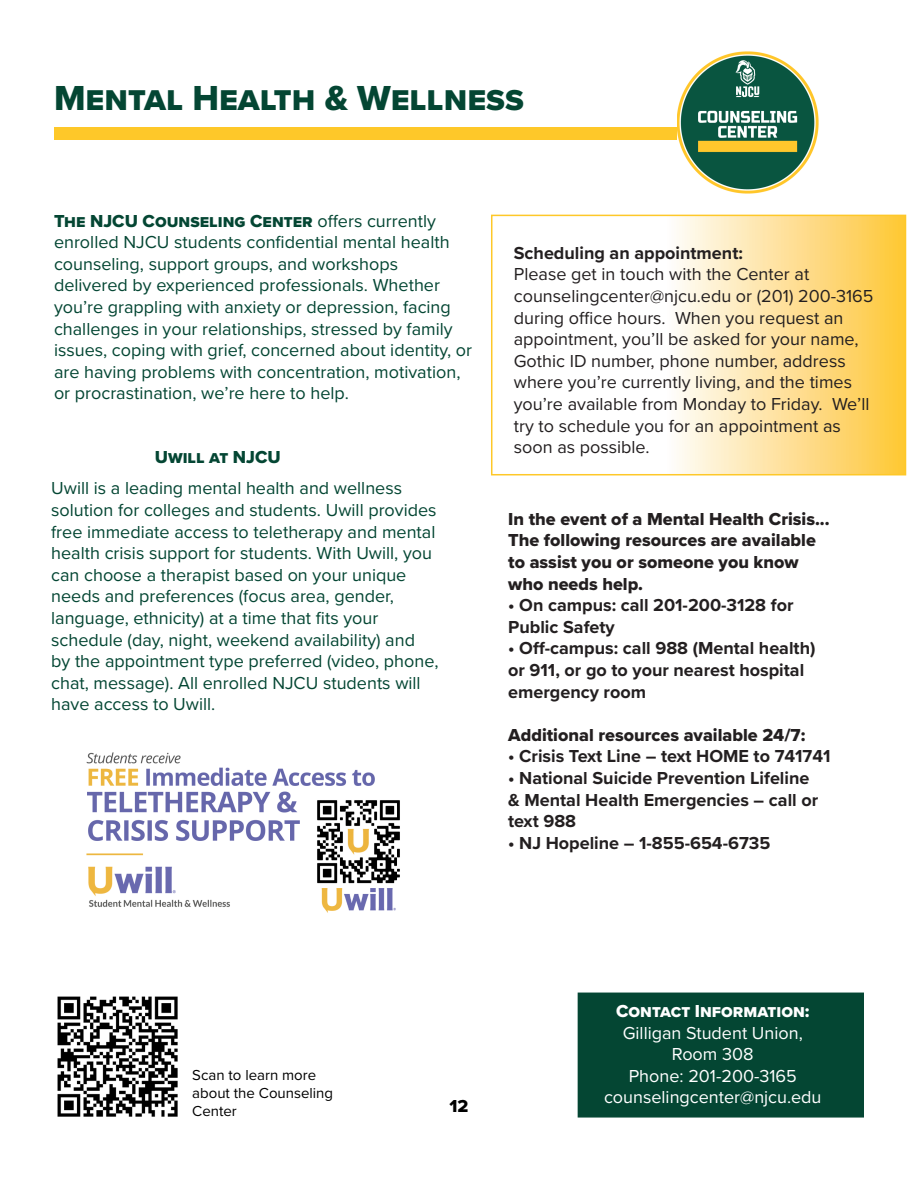
<style>
.page{position:relative;width:918px;height:1188px;background:#fff}
.page>*{position:absolute;margin:0;border:0;box-sizing:border-box;transform-origin:0 0}
.t1{font:36px "Proxima Nova Extrabld";color:#044633}
.t2{font:18px/21.6px "Proxima Nova";color:#044633}
.t3{font:18px/21.6px "Proxima Nova";color:#231f20}
.t4{font:700 18px/21.6px "Proxima Nova";color:#231f20}
.t5{font:18px/21.6px "Proxima Nova Extrabld";color:#231f20}
.t6{font:18px/21.6px "Proxima Nova";color:#fff;text-align:center}
.t7{font:18px "Proxima Nova Extrabld";color:#fff}
.t8{font:18px "Proxima Nova Extrabld";color:#044633}
.t9{font:18px "Proxima Nova Extrabld";color:#000}
.t10{font:15px/18px "Proxima Nova";color:#000}
.s1{font-family:"Proxima Nova Extrabld"}
</style>
<div class="page">
<div style="left:54px;top:127px;width:689px;height:13px;background:#fec829"></div>
<img style="left:86px;top:752px;width:314px;height:161px">
<img style="left:57px;top:996px;width:121px;height:121px">
<div style="left:578px;top:993px;width:286px;height:125px;background:#044633;border:2px solid #044633"></div>
<img style="left:678px;top:51px;width:161px;height:164px">
<svg style="left:677px;top:218px;width:226px;height:254px;background:#fee097"></svg>
<div style="left:491px;top:215px;width:415px;height:260px;border:2px solid #fec829"></div>
<p class="t1" style="left:54px;top:71px;width:471px">Mental Health &amp; Wellness</p>
<p class="t2" style="left:54px;top:209px;width:420px"><span class="s1">The NJCU Counseling Center</span> offers currently enrolled NJCU students confidential mental health counseling, support groups, and workshops delivered by experienced professionals. Whether you’re grappling with anxiety or depression, facing challenges in your relationships, stressed by family issues, coping with grief, concerned about identity, or are having problems with concentration, motivation, or procrastination, we’re here to help.</p>
<p class="t8" style="left:155px;top:444px;width:128px">Uwill at NJCU</p>
<p class="t2" style="left:51px;top:477px;width:389px">Uwill is a leading mental health and wellness solution for colleges and students. Uwill provides free immediate access to teletherapy and mental health crisis support for students. With Uwill, you can choose a therapist based on your unique needs and preferences (focus area, gender, language, ethnicity) at a time that fits your schedule (day, night, weekend availability) and by the appointment type preferred (video, phone, chat, message). All enrolled NJCU students will have access to Uwill.</p>
<p class="t4" style="left:514px;top:242px;width:231px">Scheduling an appointment:</p>
<p class="t3" style="left:514px;top:263px;width:361px">Please get in touch with the Center at counselingcenter@njcu.edu or (201) 200-3165 during office hours. When you request an appointment, you’ll be asked for your name, Gothic ID number, phone number, address where you’re currently living, and the times you’re available from Monday to Friday. We’ll try to schedule you for an appointment as soon as possible.</p>
<p class="t5" style="left:508px;top:508px;width:323px">In the event of a Mental Health Crisis...</p>
<p class="t5" style="left:508px;top:529px;width:309px">The following resources are available to assist you or someone you know who needs help.</p>
<p class="t4" style="left:508px;top:594px;width:287px">• On campus: call 201-200-3128 for<br>Public Safety</p>
<p class="t4" style="left:508px;top:637px;width:309px">• Off-campus: call 988 (Mental health) or 911, or go to your nearest hospital emergency room</p>
<p class="t5" style="left:508px;top:724px;width:299px">Additional resources available 24/7:</p>
<p class="t4" style="left:508px;top:745px;width:324px">• Crisis Text Line – text HOME to 741741</p>
<p class="t4" style="left:508px;top:767px;width:312px">• National Suicide Prevention Lifeline &amp; Mental Health Emergencies – call or text 988</p>
<p class="t4" style="left:508px;top:832px;width:264px">• NJ Hopeline – 1-855-654-6735</p>
<p class="t10" style="left:192px;top:1066px;width:142px">Scan to learn more about the Counseling<br>Center</p>
<p class="t9" style="left:450px;top:1092px;width:20px">12</p>
<p class="t7" style="left:616px;top:998px;width:195px">Contact Information:</p>
<p class="t6" style="left:623px;top:1021px;width:182px">Gilligan Student Union,<br>Room 308</p>
<p class="t6" style="left:629px;top:1064px;width:170px">Phone: 201-200-3165</p>
<p class="t6" style="left:604px;top:1086px;width:219px">counselingcenter@njcu.edu</p>
</div>
